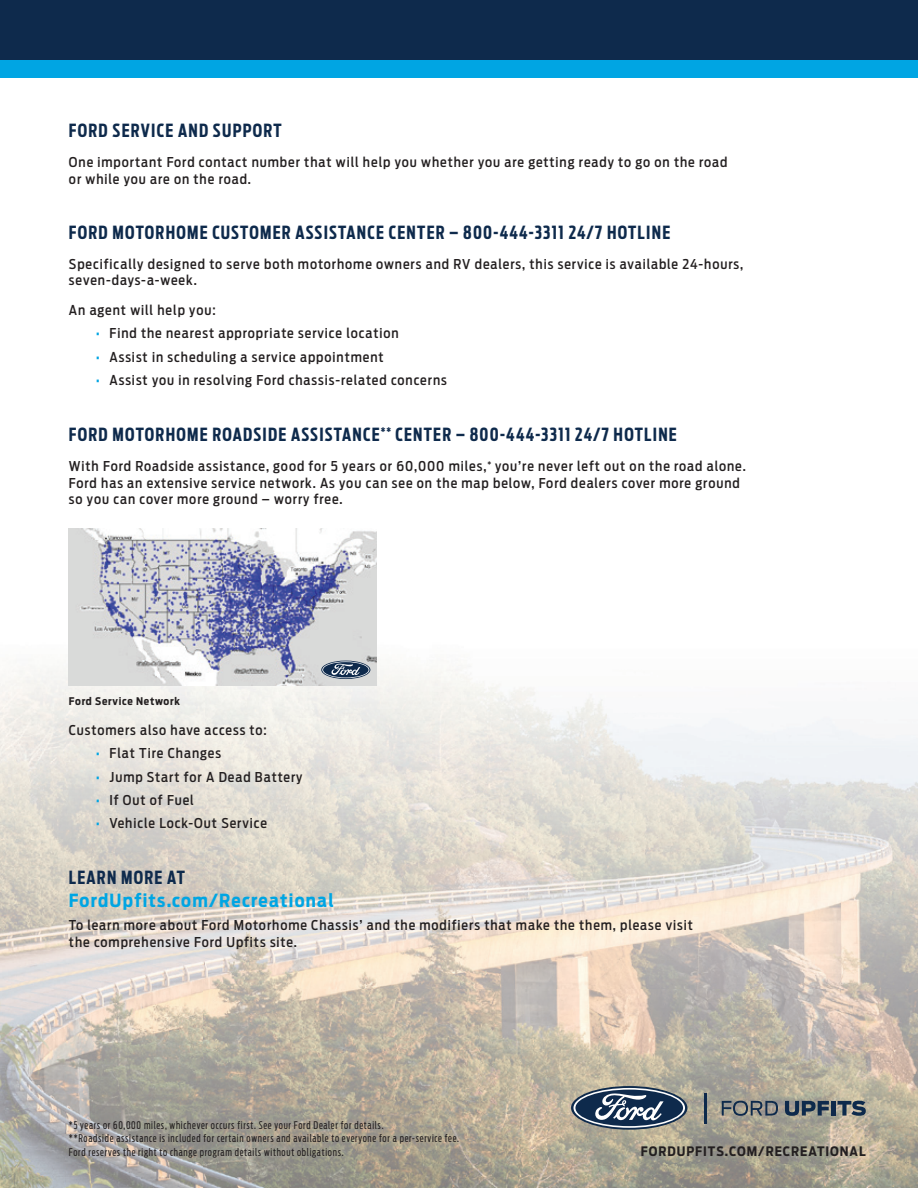
<style>
.page{position:relative;width:918px;height:1188px;background:#fff}
.page>*{position:absolute;margin:0;border:0;box-sizing:border-box;transform-origin:0 0}
.t1{font:700 18px "Ford Antenna Extra Cond";letter-spacing:.07em;color:#0e2a4c}
.t2{font:700 18px "Ford Antenna Cond";letter-spacing:.07em;color:#00a5e3}
.t3{font:500 13.5px/16.5px "Ford Antenna Cond";letter-spacing:.07em;color:#231f20}
.t4{font:700 13.05px "Ford Antenna Cond";letter-spacing:.07em;color:#231f20}
.t5{font:10.5px "Ford Antenna Extra Cond";letter-spacing:.07em;color:#231f20}
.t6{font:700 10.5px "Ford Antenna Cond";letter-spacing:.07em;color:#231f20}
.s1{color:#00a5e3}
</style>
<div class="page">
<img style="left:0;top:642px;width:918px;height:546px">
<div style="left:0;top:0;width:918px;height:69px;background:#0e2a4c"></div>
<div style="left:0;top:60px;width:918px;height:18px;background:#00a5e3"></div>
<img style="left:69px;top:528px;width:307px;height:158px">
<svg style="left:321px;top:661px;width:49px;height:18px"></svg>
<svg style="left:322px;top:661px;width:47px;height:17px"></svg>
<hr style="left:705px;top:1093px;width:2px;height:30px;background:#0e2a4c">
<svg style="left:571px;top:1086px;width:116px;height:44px"></svg>
<svg style="left:573px;top:1088px;width:112px;height:40px;background:#5e6e80"></svg>
<svg style="left:722px;top:1101px;width:56px;height:15px"></svg>
<svg style="left:785px;top:1101px;width:44px;height:15px"></svg>
<div style="left:831px;top:1101px;width:5px;height:15px;background:#0e2a4c"></div>
<svg style="left:838px;top:1101px;width:28px;height:15px"></svg>
<h2 class="t1" style="left:69px;top:125px;width:214px">FORD SERVICE AND SUPPORT</h2>
<p class="t3" style="left:69px;top:156px;width:660px">One important Ford contact number that will help you whether you are getting ready to go on the road or while you are on the road.</p>
<h2 class="t1" style="left:69px;top:226px;width:603px">FORD MOTORHOME CUSTOMER ASSISTANCE CENTER – 800-444-3311 24/7 HOTLINE</h2>
<p class="t3" style="left:69px;top:257px;width:676px">Specifically designed to serve both motorhome owners and RV dealers, this service is available 24-hours, seven-days-a-week.</p>
<p class="t3" style="left:69px;top:304px;width:148px">An agent will help you:</p>
<p class="t3" style="left:96px;top:327px;width:304px"><span class="s1">•</span> Find the nearest appropriate service location</p>
<p class="t3" style="left:96px;top:350px;width:289px"><span class="s1">•</span> Assist in scheduling a service appointment</p>
<p class="t3" style="left:96px;top:374px;width:352px"><span class="s1">•</span> Assist you in resolving Ford chassis-related concerns</p>
<h2 class="t1" style="left:69px;top:428px;width:609px">FORD MOTORHOME ROADSIDE ASSISTANCE<sup>**</sup> CENTER – 800-444-3311 24/7 HOTLINE</h2>
<p class="t3" style="left:69px;top:460px;width:678px">With Ford Roadside assistance, good for 5 years or 60,000 miles,<sup>*</sup> you’re never left out on the road alone.<br>Ford has an extensive service network. As you can see on the map below, Ford dealers cover more ground so you can cover more ground – worry free.</p>
<p class="t6" style="left:69px;top:698px;width:113px">Ford Service Network</p>
<p class="t3" style="left:69px;top:724px;width:199px">Customers also have access to:</p>
<p class="t3" style="left:96px;top:747px;width:127px"><span class="s1">•</span> Flat Tire Changes</p>
<p class="t3" style="left:96px;top:770px;width:208px"><span class="s1">•</span> Jump Start for A Dead Battery</p>
<p class="t3" style="left:96px;top:794px;width:99px"><span class="s1">•</span> If Out of Fuel</p>
<p class="t3" style="left:96px;top:817px;width:173px"><span class="s1">•</span> Vehicle Lock-Out Service</p>
<h2 class="t1" style="left:69px;top:872px;width:117px">LEARN MORE AT</h2>
<p class="t2" style="left:69px;top:894px;width:266px">FordUpfits.com/Recreational</p>
<p class="t3" style="left:69px;top:919px;width:626px">To learn more about Ford Motorhome Chassis’ and the modifiers that make the them, please visit the comprehensive Ford Upfits site.</p>
<p class="t5" style="left:69px;top:1121px;width:316px">*5 years or 60,000 miles, whichever occurs first. See your Ford Dealer for details.</p>
<p class="t5" style="left:69px;top:1135px;width:392px">**Roadside assistance is included for certain owners and available to everyone for a per-service fee.</p>
<p class="t5" style="left:69px;top:1148px;width:276px">Ford reserves the right to change program details without obligations.</p>
<p class="t4" style="left:641px;top:1146px;width:227px">FORDUPFITS.COM/RECREATIONAL</p>
</div>
